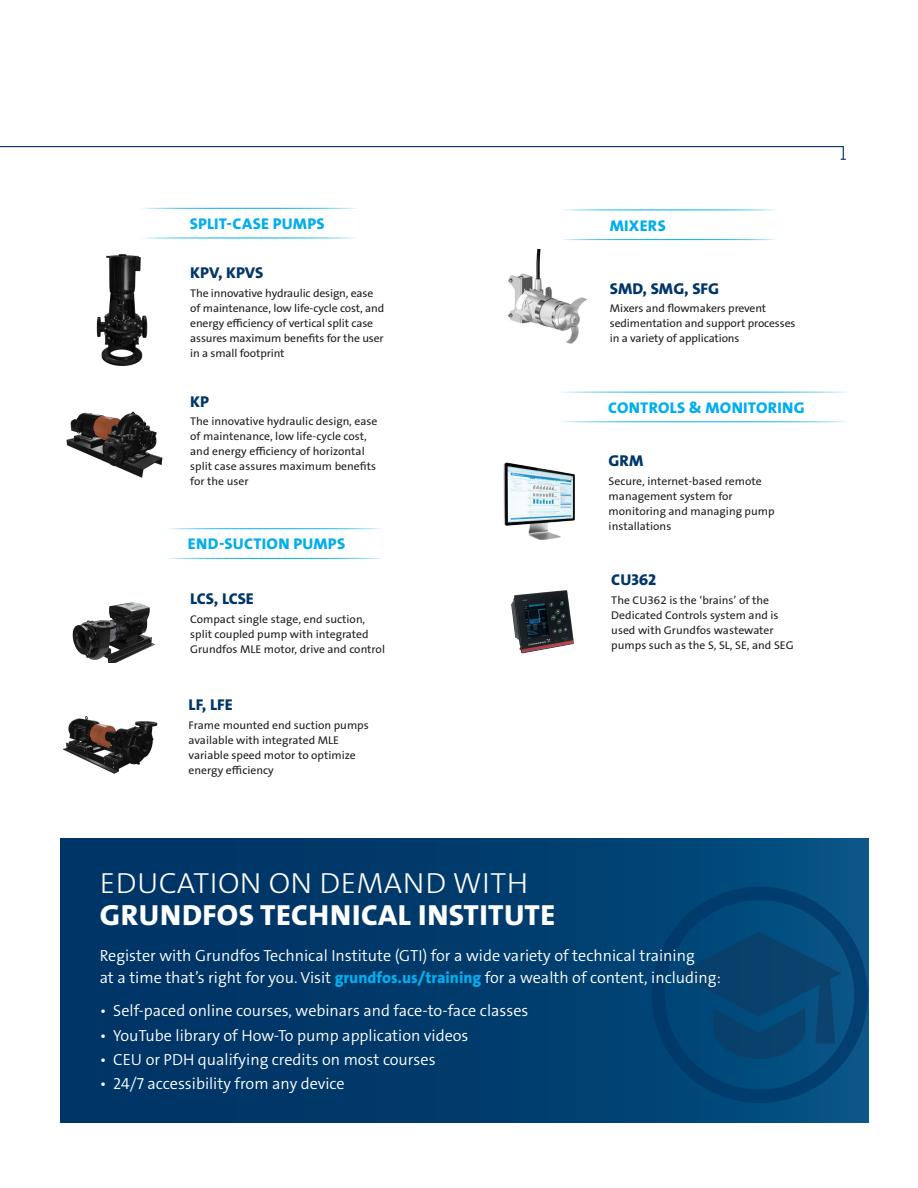
<style>
.page{position:relative;width:918px;height:1188px;background:#fff}
.page>*{position:absolute;margin:0;border:0;box-sizing:border-box;transform-origin:0 0}
.t1{font:29.25px "Grundfos The Sans V2 OT 8 XB";letter-spacing:.015em;color:#fff;scale:1.04 1}
.t2{font:29.25px "Grundfos The Sans V2 OT 3 L";letter-spacing:.015em;color:#fff;scale:1.04 1}
.t3{font:16.2px/22.2px "Grundfos The Sans V2 OT 4 SL";color:#fff}
.t4{font:15.75px "Grundfos The Sans V2 OT 8 XB";color:#003667;scale:1.04 1}
.t5{font:15.6px "Grundfos The Sans V2 OT 8 XB";letter-spacing:.02em;color:#00aeef;scale:1.04 1}
.t6{font:11.25px/15px "Grundfos The Sans V2 OT 5 R";color:#231f20;scale:1.04 1}
.s1{font-family:"Grundfos The Sans V2 OT 8 XB";color:#00aeef}
</style>
<div class="page">
<svg style="left:0;top:146px;width:846px;height:14px"></svg>
<img style="left:96px;top:254px;width:52px;height:113px">
<img style="left:66px;top:411px;width:97px;height:67px">
<img style="left:63px;top:716px;width:95px;height:58px">
<img style="left:72px;top:602px;width:83px;height:61px">
<div style="left:164px;top:528px;width:220px;height:31px;border:1px solid #00aeef"></div>
<img style="left:503px;top:462px;width:72px;height:78px">
<img style="left:508px;top:250px;width:80px;height:94px">
<div style="left:60px;top:838px;width:809px;height:284px;background:linear-gradient(to right,#002f60,#034e80)"></div>
<svg style="left:652px;top:887px;width:216px;height:216px;background:#044776"></svg>
<img style="left:511px;top:590px;width:63px;height:63px">
<h3 class="t5" style="left:190px;top:214px;width:131px">SPLIT-CASE PUMPS</h3>
<h3 class="t4" style="left:190px;top:263px;width:72px">KPV, KPVS</h3>
<p class="t6" style="left:190px;top:285px;width:188px">The innovative hydraulic design, ease of maintenance, low life-cycle cost, and energy efficiency of vertical split case assures maximum benefits for the user in a small footprint</p>
<h3 class="t4" style="left:190px;top:391px;width:20px">KP</h3>
<p class="t6" style="left:190px;top:414px;width:182px">The innovative hydraulic design, ease of maintenance, low life-cycle cost, and energy efficiency of horizontal split case assures maximum benefits for the user</p>
<h3 class="t5" style="left:188px;top:534px;width:153px">END-SUCTION PUMPS</h3>
<h3 class="t4" style="left:190px;top:589px;width:63px">LCS, LCSE</h3>
<p class="t6" style="left:190px;top:612px;width:189px">Compact single stage, end suction, split coupled pump with integrated<br>Grundfos MLE motor, drive and control</p>
<h3 class="t4" style="left:189px;top:695px;width:44px">LF, LFE</h3>
<p class="t6" style="left:189px;top:717px;width:175px">Frame mounted end suction pumps available with integrated MLE variable speed motor to optimize energy efficiency</p>
<h3 class="t5" style="left:610px;top:215px;width:55px">MIXERS</h3>
<h3 class="t4" style="left:610px;top:278px;width:106px">SMD, SMG, SFG</h3>
<p class="t6" style="left:610px;top:301px;width:180px">Mixers and flowmakers prevent sedimentation and support processes in a variety of applications</p>
<h3 class="t5" style="left:608px;top:398px;width:190px">CONTROLS &amp; MONITORING</h3>
<h3 class="t4" style="left:609px;top:451px;width:35px">GRM</h3>
<p class="t6" style="left:609px;top:474px;width:161px">Secure, internet-based remote management system for monitoring and managing pump installations</p>
<h3 class="t4" style="left:611px;top:570px;width:45px">CU362</h3>
<p class="t6" style="left:611px;top:593px;width:177px">The CU362 is the ‘brains’ of the<br>Dedicated Controls system and is used with Grundfos wastewater pumps such as the S, SL, SE, and SEG</p>
<h1 class="t2" style="left:100px;top:864px;width:413px">EDUCATION ON DEMAND WITH</h1>
<h1 class="t1" style="left:100px;top:896px;width:439px">GRUNDFOS TECHNICAL INSTITUTE</h1>
<h2 class="t3" style="left:100px;top:944px;width:623px">Register with Grundfos Technical Institute (GTI) for a wide variety of technical training<br>at a time that’s right for you. Visit <span class="s1">grundfos.us/training</span> for a wealth of content, including:</h2>
<h2 class="t3" style="left:100px;top:1000px;width:430px">• Self-paced online courses, webinars and face-to-face classes</h2>
<h2 class="t3" style="left:100px;top:1024px;width:370px">• YouTube library of How-To pump application videos</h2>
<h2 class="t3" style="left:100px;top:1048px;width:337px">• CEU or PDH qualifying credits on most courses</h2>
<h2 class="t3" style="left:100px;top:1073px;width:246px">• 24/7 accessibility from any device</h2>
</div>
